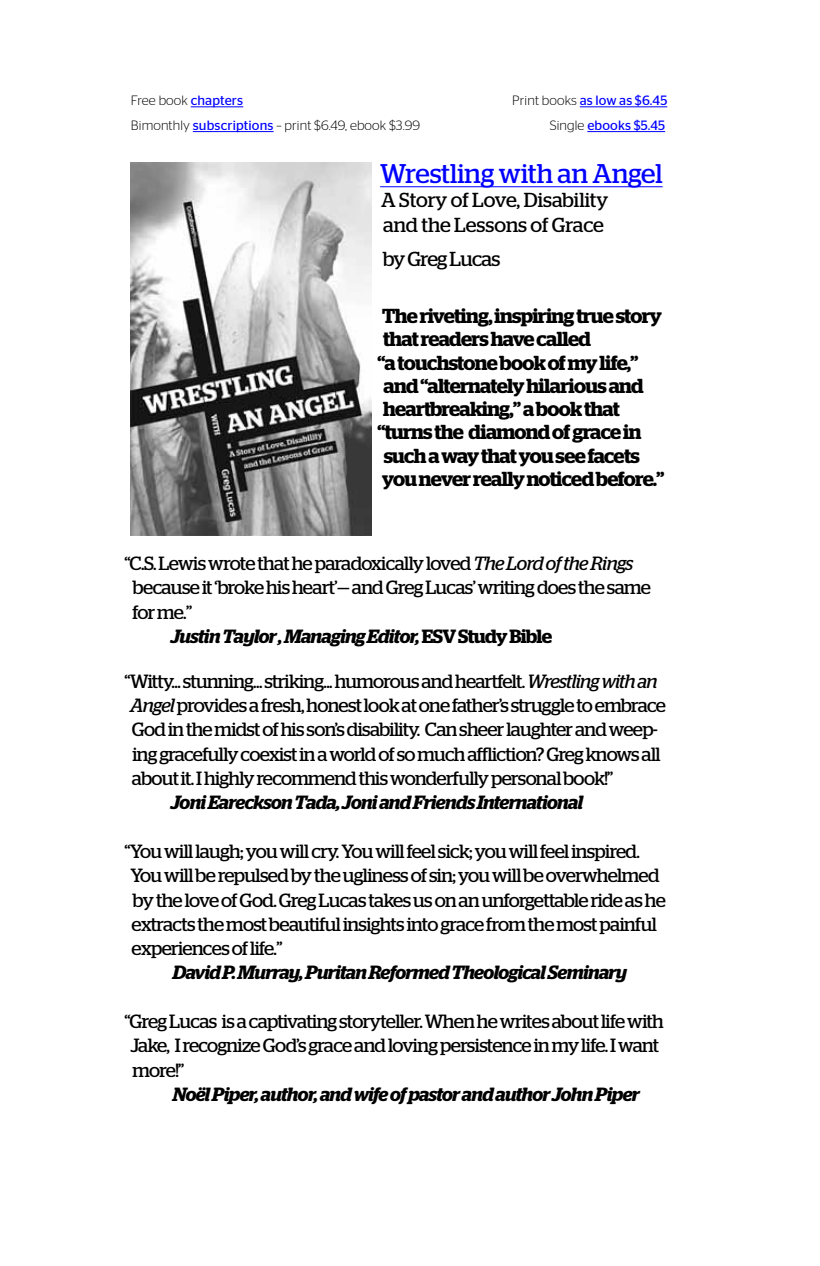
<style>
.page{position:relative;width:820px;height:1266px;background:#fff}
.page>*{position:absolute;margin:0;border:0;box-sizing:border-box;transform-origin:0 0}
.t1{font:27px "Stag";color:#00f}
.t2{font:600 20.25px "Stag";letter-spacing:-.035em;color:#000}
.t3{font:20.25px/24.3px "Stag";letter-spacing:-.005em;color:#000}
.t4{font:20.25px "Stag";letter-spacing:-.035em;color:#000}
.t5{font:19.12px/24.3px "Stag";letter-spacing:-.03em;color:#000}
.t6{font:italic 600 19.12px "Stag";letter-spacing:-.035em;color:#000}
.t7{font:300 13.5px "Stag Sans";letter-spacing:.01em;color:#000}
.t8{font:13.5px "Stag Sans";letter-spacing:.01em;color:#00f}
.s1{font-weight:400;color:#00f}
.s2{font-weight:300;color:#000}
.s3{font-style:italic}
.s4{font-style:normal}
</style>
<div class="page">
<hr style="left:191px;top:106px;width:52px;height:1px;background:#00f">
<hr style="left:580px;top:106px;width:87px;height:1px;background:#00f">
<hr style="left:193px;top:131px;width:81px;height:1px;background:#00f">
<hr style="left:587px;top:131px;width:78px;height:1px;background:#00f">
<img style="left:131px;top:162px;width:240px;height:373px">
<hr style="left:380px;top:186px;width:282px;height:1px;background:#00f">
<p class="t7" style="left:131px;top:93px;width:114px">Free book <span class="s1">chapters</span></p>
<p class="t8" style="left:512px;top:93px;width:156px"><span class="s2">Print books</span> as low as $6.45</p>
<p class="t7" style="left:131px;top:118px;width:291px">Bimonthly <span class="s1">subscriptions</span> – print $6.49, ebook $3.99</p>
<p class="t8" style="left:550px;top:118px;width:117px"><span class="s2">Single</span> ebooks $5.45</p>
<h1 class="t1" style="left:380px;top:158px;width:284px">Wrestling with an Angel</h1>
<p class="t3" style="left:381px;top:188px;width:229px">A Story of Love, Disability and the Lessons of Grace</p>
<p class="t4" style="left:383px;top:247px;width:119px">by Greg Lucas</p>
<p class="t2" style="left:382px;top:304px;width:281px">The riveting, inspiring true story</p>
<p class="t2" style="left:383px;top:327px;width:209px">that readers have called</p>
<p class="t2" style="left:377px;top:350px;width:262px">“a touchstone book of my life,”</p>
<p class="t2" style="left:383px;top:374px;width:262px">and “alternately hilarious and</p>
<p class="t2" style="left:383px;top:397px;width:238px">heartbreaking,” a book that</p>
<p class="t2" style="left:377px;top:420px;width:265px">“turns the diamond of grace in</p>
<p class="t2" style="left:384px;top:443px;width:258px">such a way that you see facets</p>
<p class="t2" style="left:382px;top:467px;width:284px">you never really noticed before.”</p>
<p class="t5" style="left:125px;top:551px;width:510px">“C.S. Lewis wrote that he paradoxically loved <span class="s3">The Lord of the Rings</span></p>
<p class="t5" style="left:133px;top:575px;width:519px">because it ‘broke his heart’— and Greg Lucas’ writing does the same</p>
<p class="t5" style="left:132px;top:599px;width:61px">for me.”</p>
<p class="t6" style="left:171px;top:625px;width:383px">Justin Taylor , Managing Editor, <span class="s4">ESV Study Bible</span></p>
<p class="t5" style="left:125px;top:668px;width:543px">“Witty... stunning... striking... humorous and heartfelt. <span class="s3">Wrestling with an Angel</span> provides a fresh, honest look at one father’s struggle to embrace God in the midst of his son’s disability. Can sheer laughter and weep&shy;ing gracefully coexist in a world of so much affliction? Greg knows all about it. I highly recommend this wonderfully personal book!”</p>
<p class="t6" style="left:171px;top:791px;width:414px">Joni Eareckson Tada, Joni and Friends International</p>
<p class="t5" style="left:130px;top:838px;width:537px;text-indent:-6px">“You will laugh; you will cry. You will feel sick; you will feel inspired.<br>You will be repulsed by the ugliness of sin; you will be overwhelmed by the love of God. Greg Lucas takes us on an unforgettable ride as he extracts the most beautiful insights into grace from the most painful experiences of life.”</p>
<p class="t6" style="left:173px;top:961px;width:456px">David P. Murray, Puritan Reformed Theological Seminary</p>
<p class="t5" style="left:130px;top:1008px;width:535px;text-indent:-6px">“Greg Lucas is a captivating storyteller. When he writes about life with<br>Jake, I recognize God’s grace and loving persistence in my life. I want more!”</p>
<p class="t6" style="left:173px;top:1082px;width:468px">Noël Piper, author, and wife of pastor and author John Piper</p>
</div>
